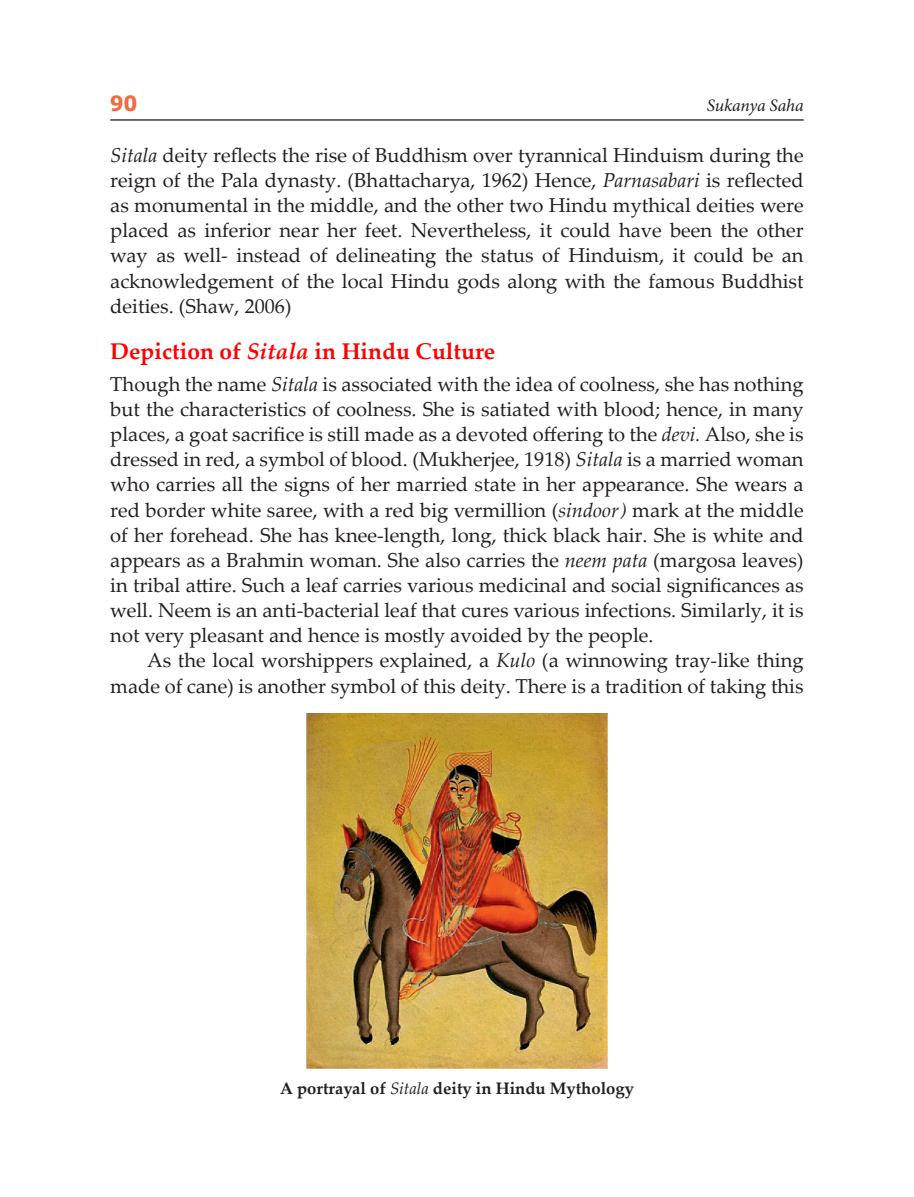
<style>
.page{position:relative;width:914px;height:1197px;background:#fff}
.page>*{position:absolute;margin:0;border:0;box-sizing:border-box;transform-origin:0 0}
.sub_head_1{font:700 22.75px "Palatino Linotype";color:#f00}
.t1{font:700 21px "Tahoma";color:#f26b41}
.Body_left{font:20.12px/25.2px "Palatino Linotype";color:#231f20;text-align:justify}
.Body_text{font:20.12px/25.2px "Palatino Linotype";color:#231f20;text-align:justify}
.t2{font:italic 17.5px "Minion Pro";letter-spacing:-.005em;color:#231f20}
.t3{font:700 16.62px "Palatino Linotype";color:#231f20}
.s1{font-style:italic}
.s2{font-weight:400;font-style:italic}
</style>
<div class="page">
<hr style="left:110px;top:119px;width:693px;height:2px;background:#231f20">
<img style="left:307px;top:713px;width:300px;height:356px">
<p class="t1" style="left:110px;top:88px;width:28px">90</p>
<p class="t2" style="left:706px;top:93px;width:98px">Sukanya Saha</p>
<p class="Body_text" style="left:110px;top:142px;width:695px"><span class="s1">Sitala</span> deity reflects the rise of Buddhism over tyrannical Hinduism during the reign of the Pala dynasty. (Bhattacharya, 1962) Hence, <span class="s1">Parnasabari</span> is reflected as monumental in the middle, and the other two Hindu mythical deities were placed as inferior near her feet. Nevertheless, it could have been the other way as well- instead of delineating the status of Hinduism, it could be an acknowledgement of the local Hindu gods along with the famous Buddhist deities. (Shaw, 2006)</p>
<p class="sub_head_1" style="left:110px;top:335px;width:386px">Depiction of <span class="s1">Sitala</span> in Hindu Culture</p>
<p class="Body_left" style="left:110px;top:371px;width:695px">Though the name <span class="s1">Sitala</span> is associated with the idea of coolness, she has nothing but the characteristics of coolness. She is satiated with blood; hence, in many places, a goat sacrifice is still made as a devoted offering to the <span class="s1">devi.</span> Also, she is dressed in red, a symbol of blood. (Mukherjee, 1918) <span class="s1">Sitala</span> is a married woman who carries all the signs of her married state in her appearance. She wears a red border white saree, with a red big vermillion (<span class="s1">sindoor)</span> mark at the middle of her forehead. She has knee-length, long, thick black hair. She is white and appears as a Brahmin woman. She also carries the <span class="s1">neem pata</span> (margosa leaves) in tribal attire. Such a leaf carries various medicinal and social significances as well. Neem is an anti-bacterial leaf that cures various infections. Similarly, it is not very pleasant and hence is mostly avoided by the people.</p>
<p class="Body_text" style="left:110px;top:647px;width:695px;text-align:right">As the local worshippers explained, a <span class="s1">Kulo</span> (a winnowing tray-like thing made of cane) is another symbol of this deity. There is a tradition of taking this</p>
<p class="t3" style="left:280px;top:1076px;width:355px">A portrayal of <span class="s2">Sitala</span> deity in Hindu Mythology</p>
</div>
